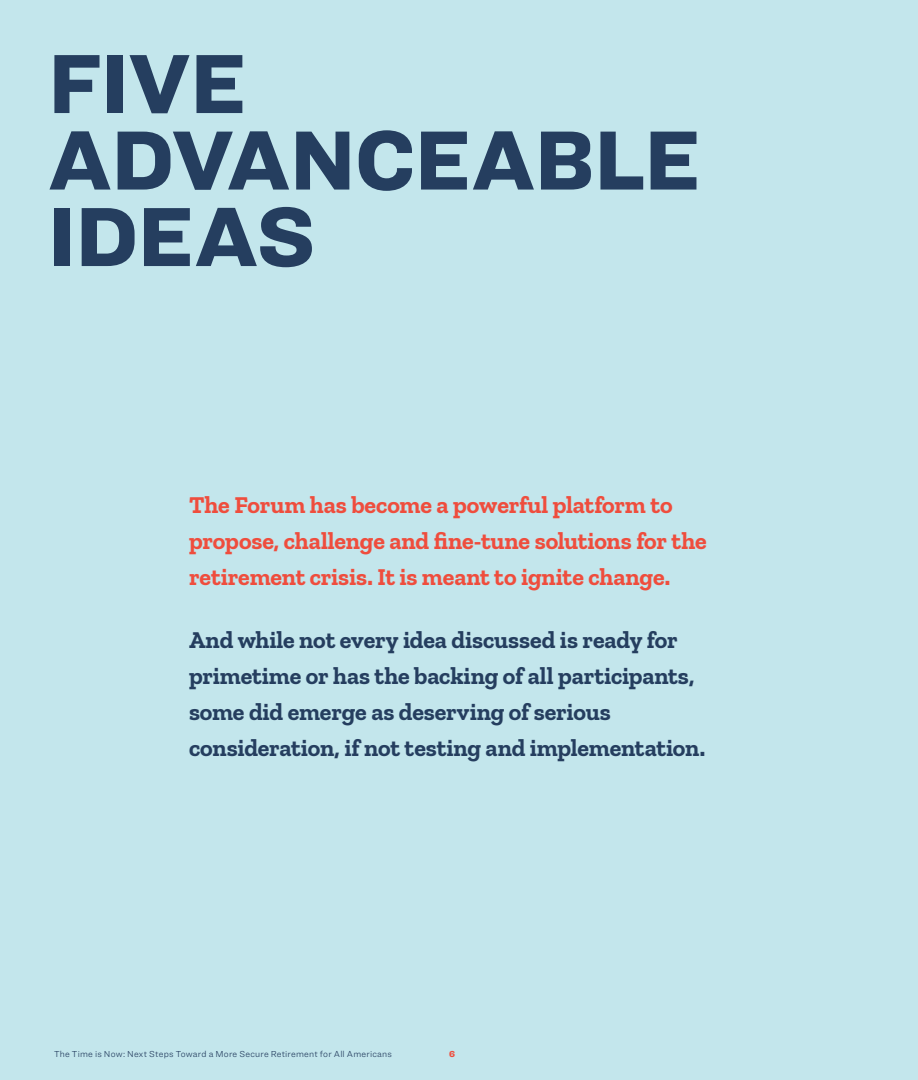
<style>
.page{position:relative;width:918px;height:1080px;background:#c3e6ec}
.page>*{position:absolute;margin:0;border:0;box-sizing:border-box;transform-origin:0 0}
.TITLES{font:900 87px/76.5px "Ringside";letter-spacing:-.015em;color:#253e5f}
.Pull_Quote_Highlight{font:700 24px/36px "Zilla Slab";letter-spacing:-.01em;color:#253e5f}
.Pull_Quote_Highlight-2{font:700 24px/36px "Zilla Slab";letter-spacing:-.005em;color:#ef4d3d}
.t1{font:300 9px "Ringside";letter-spacing:.02em;color:#253e5f}
.t2{font:900 9px "Ringside";color:#ef4d3d}
</style>
<div class="page">
<p class="TITLES" style="left:48px;top:42px;width:654px">FIVE<br>ADVANCEABLE<br>IDEAS</p>
<p class="Pull_Quote_Highlight-2" style="left:189px;top:487px;width:519px">The Forum has become a powerful platform to propose, challenge and fine-tune solutions for the retirement crisis. It is meant to ignite change.</p>
<p class="Pull_Quote_Highlight" style="left:189px;top:622px;width:518px">And while not every idea discussed is ready for primetime or has the backing of all participants, some did emerge as deserving of serious consideration, if not testing and implementation.</p>
<p class="t1" style="left:54px;top:1048px;width:340px">The Time is Now: Next Steps Toward a More Secure Retirement for All Americans</p>
<p class="t2" style="left:449px;top:1047px;width:8px">6</p>
</div>
